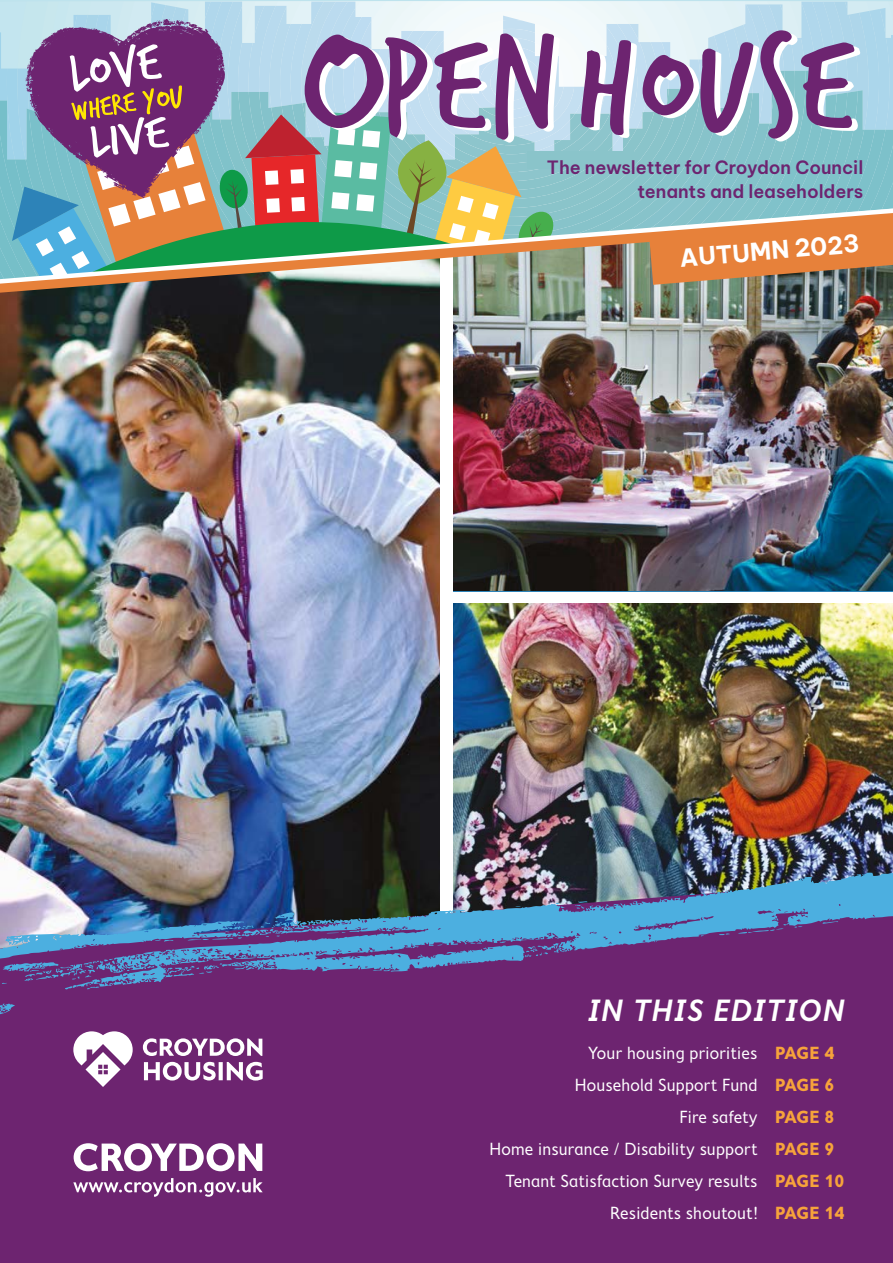
<style>
.page{position:relative;width:893px;height:1263px;background:#fff}
.page>*{position:absolute;margin:0;border:0;box-sizing:border-box;transform-origin:0 0}
.t1{font:italic 600 31.5px "Fiendstar";letter-spacing:.04em;color:#fff}
.t2{font:700 24px "Be Vietnam Pro";color:#fff}
.t3{font:18px/32.1px "Fiendstar";color:#fff;text-align:right}
.t4{font:600 18px/24px "Be Vietnam Pro";letter-spacing:-.005em;color:#6d2470;text-align:right}
.t5{font:700 18px/32.1px "Fiendstar";letter-spacing:-.05em;color:#f6a33b}
</style>
<div class="page">
<img style="left:453px;top:293px;width:440px;height:298px">
<img style="left:453px;top:604px;width:440px;height:261px">
<img style="left:0;top:293px;width:440px;height:572px">
<div style="left:0;top:1023px;width:893px;height:240px;background:#6d2470"></div>
<img style="left:0;top:284px;width:893px;height:9px">
<svg style="left:12px;top:2px;width:881px;height:283px"></svg>
<img style="left:0;top:865px;width:893px;height:158px">
<svg style="left:74px;top:1143px;width:188px;height:28px"></svg>
<svg style="left:73px;top:1178px;width:190px;height:19px"></svg>
<svg style="left:73px;top:1031px;width:60px;height:56px"></svg>
<svg style="left:144px;top:1062px;width:119px;height:18px"></svg>
<svg style="left:143px;top:1038px;width:119px;height:18px"></svg>
<img style="left:0;top:208px;width:893px;height:76px">
<p class="t4" style="left:547px;top:153px;width:318px">The newsletter for Croydon Council tenants and leaseholders</p>
<h2 class="t2" style="left:678px;top:238px;width:182px;rotate:-5deg">AUTUMN 2023</h2>
<h1 class="t1" style="left:588px;top:992px;width:258px">IN THIS EDITION</h1>
<p class="t3" style="left:489px;top:1037px;width:270px">Your housing priorities<br>Household Support Fund<br>Fire safety<br>Home insurance / Disability support<br>Tenant Satisfaction Survey results<br>Residents shoutout!</p>
<p class="t5" style="left:775px;top:1036px;width:71px">PAGE 4<br>PAGE 6<br>PAGE 8<br>PAGE 9<br>PAGE 10<br>PAGE 14</p>
</div>
